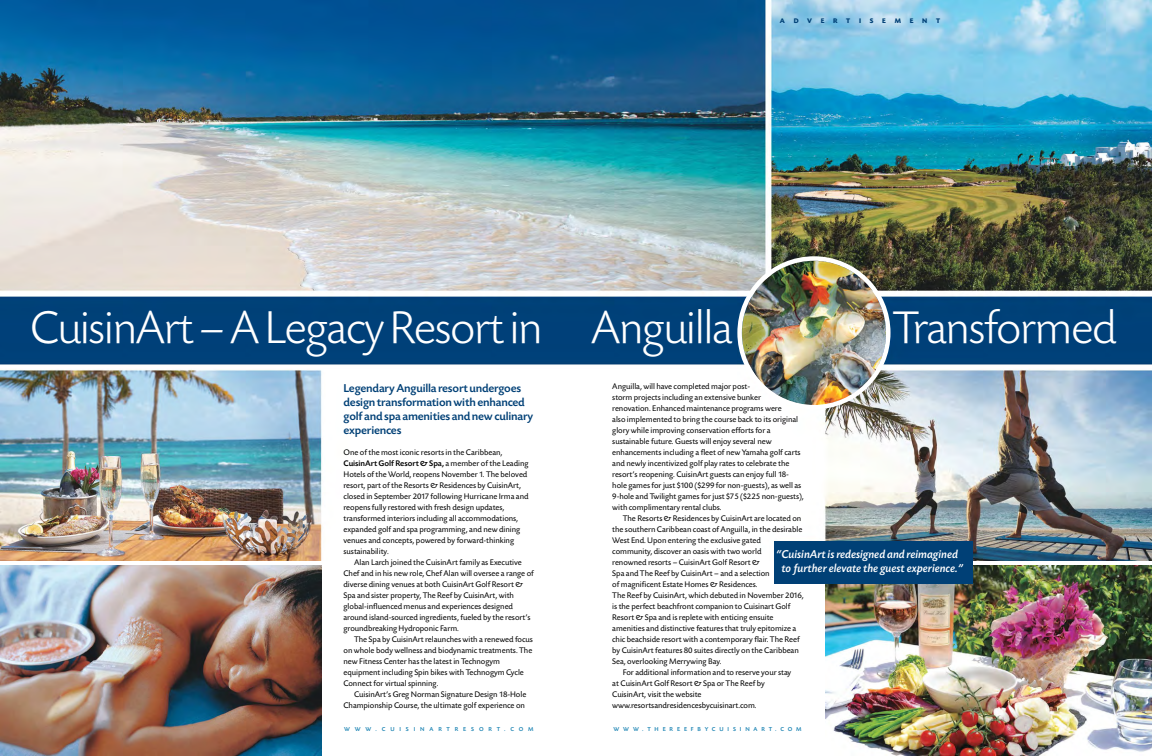
<style>
.page{position:relative;width:1152px;height:756px;background:#fff}
.page>*{position:absolute;margin:0;border:0;box-sizing:border-box;transform-origin:0 0}
.t1{font:300 48px "Today SB";letter-spacing:-.03em;color:#fff}
.t2{font:500 12px/14px "Today SB";letter-spacing:-.015em;color:#004076}
.t3{font:12px/14px "Today SB Med Ita";letter-spacing:-.005em;color:#fff;text-align:center}
.t4{font:8.5px "Today SB";letter-spacing:-.005em;color:#000}
.t5{font:500 8.5px "Today SB";letter-spacing:-.005em;color:#000}
.t6{font:700 7px "Today SB";letter-spacing:1.245em;color:#004076}
.t7{font:500 6px "Today SB";letter-spacing:.645em;color:#1e85b4}
.t8{font:500 6px "Today SB";letter-spacing:.81em;color:#1e85b4}
.s1{font-weight:400}
</style>
<div class="page">
<img style="left:825px;top:566px;width:327px;height:190px">
<img style="left:0;top:566px;width:321px;height:190px">
<img style="left:0;top:0;width:1152px;height:560px">
<img style="left:737px;top:256px;width:154px;height:153px">
<div style="left:774px;top:541px;width:199px;height:42px;background:#004076"></div>
<p class="t6" style="left:780px;top:17px;width:162px">ADVERTISEMENT</p>
<p class="t1" style="left:30px;top:299px;width:705px">CuisinArt – A Legacy Resort in Anguilla</p>
<p class="t1" style="left:892px;top:299px;width:226px">Transformed</p>
<p class="t2" style="left:344px;top:382px;width:191px">Legendary Anguilla resort undergoes design transformation with enhanced golf and spa amenities and new culinary experiences</p>
<p class="t4" style="left:344px;top:449px;width:160px">One of the most iconic resorts in the Caribbean,</p>
<p class="t5" style="left:344px;top:460px;width:187px">CuisinArt Golf Resort &amp; Spa, <span class="s1">a member of the Leading</span></p>
<p class="t4" style="left:344px;top:471px;width:185px">Hotels of the World, reopens November 1. The beloved</p>
<p class="t4" style="left:344px;top:482px;width:179px">resort, part of the Resorts &amp; Residences by CuisinArt,</p>
<p class="t4" style="left:344px;top:493px;width:187px">closed in September 2017 following Hurricane Irma and</p>
<p class="t4" style="left:344px;top:504px;width:162px">reopens fully restored with fresh design updates,</p>
<p class="t4" style="left:344px;top:515px;width:176px">transformed interiors including all accommodations,</p>
<p class="t4" style="left:344px;top:526px;width:178px">expanded golf and spa programming, and new dining</p>
<p class="t4" style="left:344px;top:537px;width:172px">venues and concepts, powered by forward-thinking</p>
<p class="t4" style="left:344px;top:548px;width:47px">sustainability.</p>
<p class="t4" style="left:354px;top:559px;width:169px">Alan Larch joined the CuisinArt family as Executive</p>
<p class="t4" style="left:344px;top:570px;width:192px">Chef and in his new role, Chef Alan will oversee a range of</p>
<p class="t4" style="left:344px;top:581px;width:181px">diverse dining venues at both CuisinArt Golf Resort &amp;</p>
<p class="t4" style="left:344px;top:592px;width:172px">Spa and sister property, The Reef by CuisinArt, with</p>
<p class="t4" style="left:344px;top:603px;width:171px">global-influenced menus and experiences designed</p>
<p class="t4" style="left:344px;top:614px;width:189px">around island-sourced ingredients, fueled by the resort’s</p>
<p class="t4" style="left:344px;top:625px;width:117px">groundbreaking Hydroponic Farm.</p>
<p class="t4" style="left:354px;top:636px;width:180px">The Spa by CuisinArt relaunches with a renewed focus</p>
<p class="t4" style="left:344px;top:647px;width:190px">on whole body wellness and biodynamic treatments. The</p>
<p class="t4" style="left:344px;top:658px;width:158px">new Fitness Center has the latest in Technogym</p>
<p class="t4" style="left:344px;top:669px;width:182px">equipment including Spin bikes with Technogym Cycle</p>
<p class="t4" style="left:344px;top:680px;width:96px">Connect for virtual spinning.</p>
<p class="t4" style="left:354px;top:691px;width:174px">CuisinArt’s Greg Norman Signature Design 18-Hole</p>
<p class="t4" style="left:344px;top:702px;width:183px">Championship Course, the ultimate golf experience on</p>
<p class="t4" style="left:612px;top:383px;width:139px">Anguilla, will have completed major post-</p>
<p class="t4" style="left:612px;top:394px;width:150px">storm projects including an extensive bunker</p>
<p class="t4" style="left:612px;top:405px;width:171px">renovation. Enhanced maintenance programs were</p>
<p class="t4" style="left:612px;top:416px;width:187px">also implemented to bring the course back to its original</p>
<p class="t4" style="left:612px;top:427px;width:160px">glory while improving conservation efforts for a</p>
<p class="t4" style="left:612px;top:438px;width:161px">sustainable future. Guests will enjoy several new</p>
<p class="t4" style="left:612px;top:449px;width:190px">enhancements including a fleet of new Yamaha golf carts</p>
<p class="t4" style="left:612px;top:460px;width:179px">and newly incentivized golf play rates to celebrate the</p>
<p class="t4" style="left:612px;top:471px;width:178px">resort’s reopening. CuisinArt guests can enjoy full 18-</p>
<p class="t4" style="left:612px;top:482px;width:190px">hole games for just $100 ($299 for non-guests), as well as</p>
<p class="t4" style="left:612px;top:493px;width:193px">9-hole and Twilight games for just $75 ($225 non-guests),</p>
<p class="t4" style="left:612px;top:504px;width:111px">with complimentary rental clubs.</p>
<p class="t4" style="left:623px;top:515px;width:180px">The Resorts &amp; Residences by CuisinArt are located on</p>
<p class="t4" style="left:612px;top:526px;width:192px">the southern Caribbean coast of Anguilla, in the desirable</p>
<p class="t4" style="left:612px;top:537px;width:150px">West End. Upon entering the exclusive gated</p>
<p class="t4" style="left:612px;top:548px;width:151px">community, discover an oasis with two world</p>
<p class="t4" style="left:612px;top:559px;width:149px">renowned resorts – CuisinArt Golf Resort &amp;</p>
<p class="t4" style="left:612px;top:570px;width:159px">Spa and The Reef by CuisinArt – and a selection</p>
<p class="t4" style="left:612px;top:581px;width:147px">of magnificent Estate Homes &amp; Residences.</p>
<p class="t4" style="left:612px;top:592px;width:193px">The Reef by CuisinArt, which debuted in November 2016,</p>
<p class="t4" style="left:612px;top:603px;width:180px">is the perfect beachfront companion to Cuisinart Golf</p>
<p class="t4" style="left:612px;top:614px;width:163px">Resort &amp; Spa and is replete with enticing ensuite</p>
<p class="t4" style="left:612px;top:625px;width:186px">amenities and distinctive features that truly epitomize a</p>
<p class="t4" style="left:612px;top:636px;width:189px">chic beachside resort with a contemporary flair. The Reef</p>
<p class="t4" style="left:612px;top:647px;width:188px">by CuisinArt features 80 suites directly on the Caribbean</p>
<p class="t4" style="left:612px;top:658px;width:111px">Sea, overlooking Merrywing Bay.</p>
<p class="t4" style="left:623px;top:669px;width:170px">For additional information and to reserve your stay</p>
<p class="t4" style="left:612px;top:680px;width:154px">at CuisinArt Golf Resort &amp; Spa or The Reef by</p>
<p class="t4" style="left:612px;top:691px;width:91px">CuisinArt, visit the website</p>
<p class="t4" style="left:612px;top:702px;width:146px">www.resortsandresidencesbycuisinart.com.</p>
<p class="t3" style="left:777px;top:548px;width:188px">“CuisinArt is redesigned and reimagined to further elevate the guest experience.”</p>
<p class="t8" style="left:344px;top:727px;width:191px">WWW.CUISINARTRESORT.COM</p>
<p class="t7" style="left:614px;top:727px;width:190px">WWW.THEREEFBYCUISINART.COM</p>
</div>
